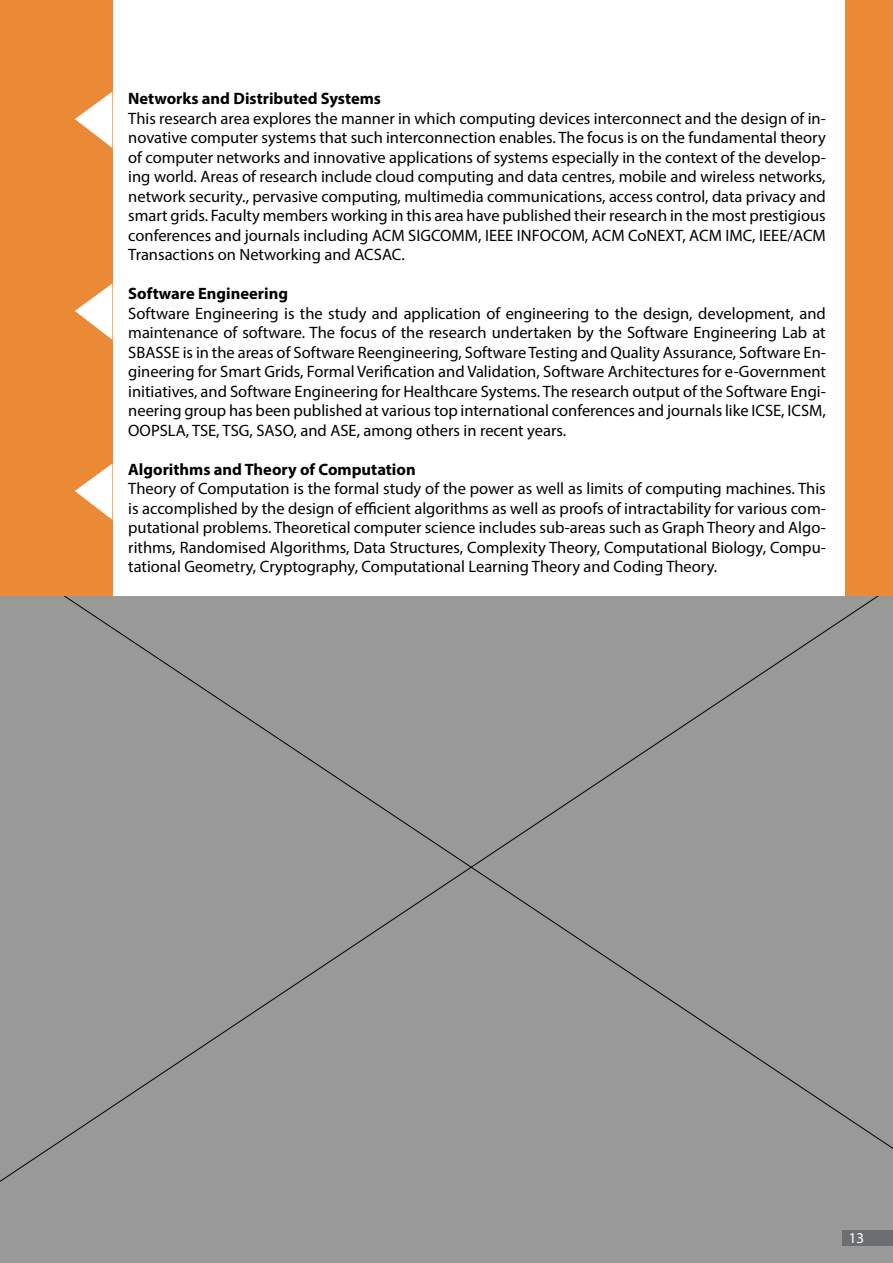
<style>
.page{position:relative;width:893px;height:1263px;background:#fff}
.page>*{position:absolute;margin:0;border:0;box-sizing:border-box;transform-origin:0 0}
.t1{font:16.5px/19.5px "Myriad Pro";color:#000;text-align:justify}
.t2{font:700 16.5px "Myriad Pro";color:#000}
.t3{font:15px "Myriad Pro";color:#fff}
</style>
<div class="page">
<div style="left:0;top:0;width:112px;height:658px;background:#ea8a36"></div>
<div style="left:845px;top:0;width:48px;height:657px;background:#ea8a36"></div>
<svg style="left:75px;top:92px;width:37px;height:56px"></svg>
<svg style="left:75px;top:284px;width:37px;height:56px"></svg>
<div style="left:0;top:596px;width:893px;height:667px;background:#999"></div>
<svg style="left:75px;top:464px;width:37px;height:56px"></svg>
<div style="left:843px;top:1230px;width:50px;height:15px;background:#6d6e71"></div>
<p class="t2" style="left:128px;top:88px;width:254px">Networks and Distributed Systems</p>
<p class="t1" style="left:128px;top:108px;width:699px">This research area explores the manner in which computing devices interconnect and the design of in&shy;novative computer systems that such interconnection enables. The focus is on the fundamental theory of computer networks and innovative applications of systems especially in the context of the develop&shy;ing world. Areas of research include cloud computing and data centres, mobile and wireless networks, network security., pervasive computing, multimedia communications, access control, data privacy and smart grids. Faculty members working in this area have published their research in the most prestigious conferences and journals including ACM SIGCOMM, IEEE INFOCOM, ACM CoNEXT, ACM IMC, IEEE/ACM Transactions on Networking and ACSAC.</p>
<p class="t2" style="left:128px;top:283px;width:161px">Software Engineering</p>
<p class="t1" style="left:128px;top:303px;width:699px">Software Engineering is the study and application of engineering to the design, development, and maintenance of software. The focus of the research undertaken by the Software Engineering Lab at SBASSE is in the areas of Software Reengineering, Software Testing and Quality Assurance, Software En&shy;gineering for Smart Grids, Formal Verification and Validation, Software Architectures for e-Government initiatives, and Software Engineering for Healthcare Systems. The research output of the Software Engi&shy;neering group has been published at various top international conferences and journals like ICSE, ICSM, OOPSLA, TSE, TSG, SASO, and ASE, among others in recent years.</p>
<p class="t2" style="left:128px;top:458px;width:289px">Algorithms and Theory of Computation</p>
<p class="t1" style="left:128px;top:479px;width:699px">Theory of Computation is the formal study of the power as well as limits of computing machines. This is accomplished by the design of efficient algorithms as well as proofs of intractability for various com&shy;putational problems. Theoretical computer science includes sub-areas such as Graph Theory and Algo&shy;rithms, Randomised Algorithms, Data Structures, Complexity Theory, Computational Biology, Compu&shy;tational Geometry, Cryptography, Computational Learning Theory and Coding Theory.</p>
<p class="t3" style="left:849px;top:1229px;width:17px">13</p>
</div>
